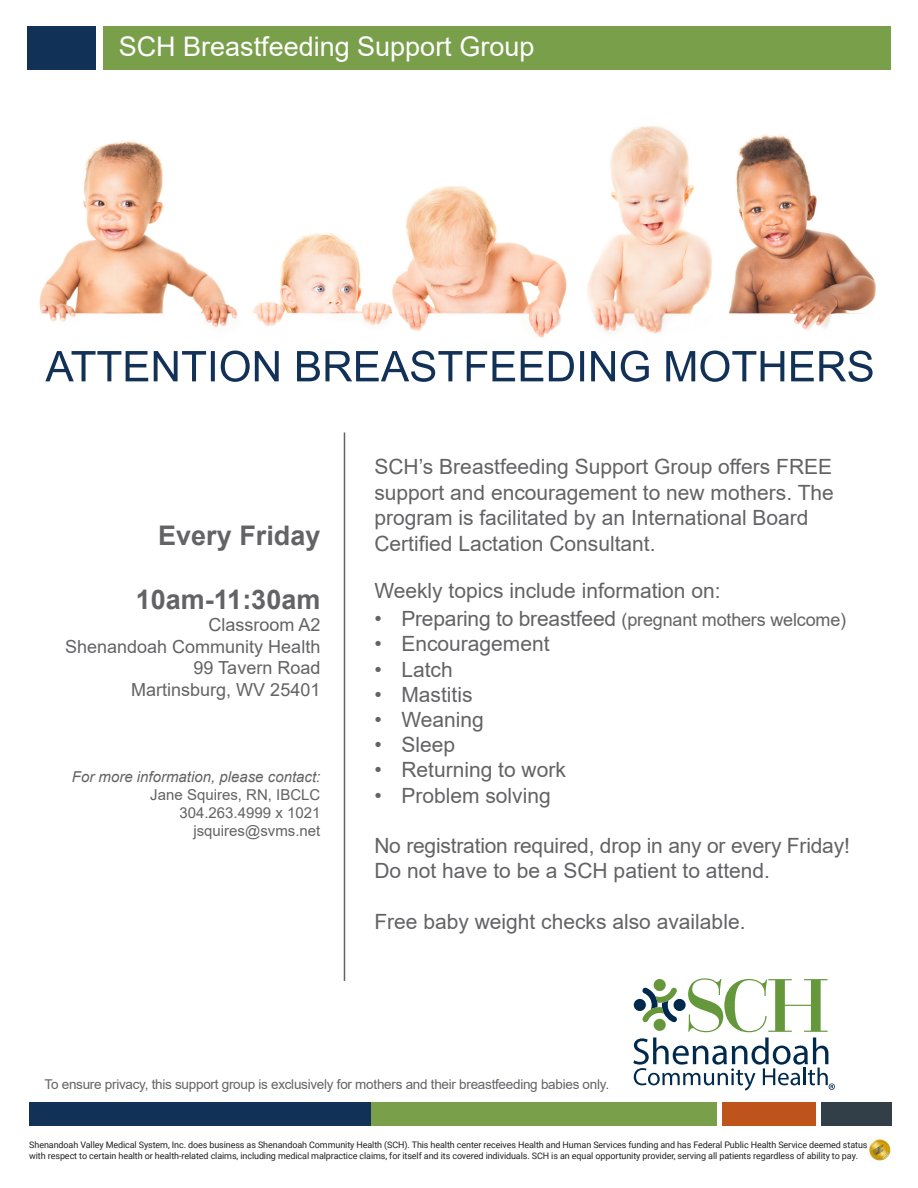
<style>
.page{position:relative;width:918px;height:1188px;background:#fff}
.page>*{position:absolute;margin:0;border:0;box-sizing:border-box;transform-origin:0 0}
.t1{font:27px "Arial";color:#fff}
.t2{font:700 27px "Arial";color:#636366}
.t3{font:21px/25.3px "Arial";color:#636366;text-align:justify}
.t4{font:18px "Arial";color:#636366}
.t5{font:15px "Arial";color:#636366}
.t6{font:italic 15px "Arial";color:#636366}
.t7{font:13.5px "Arial";letter-spacing:-.02em;color:#636366}
.Top_Right_Address{font:9px/10.5px "Roboto";letter-spacing:-.01em;color:#231f20}
.s1{font-size:21px}
</style>
<div class="page">
<img style="left:869px;top:1139px;width:22px;height:22px">
<div style="left:104px;top:26px;width:787px;height:43px;background:#799f4b"></div>
<div style="left:27px;top:26px;width:68px;height:43px;background:#123157"></div>
<svg style="left:633px;top:978px;width:202px;height:113px"></svg>
<div style="left:29px;top:1102px;width:346px;height:24px;background:#123157"></div>
<div style="left:371px;top:1102px;width:346px;height:24px;background:#799f4b"></div>
<div style="left:722px;top:1102px;width:94px;height:24px;background:#be531c"></div>
<div style="left:821px;top:1102px;width:71px;height:24px;background:#333f48"></div>
<img style="left:39px;top:126px;width:837px;height:324px">
<hr style="left:344px;top:432px;width:1px;height:549px;background:#636366">
<svg style="left:45px;top:351px;width:828px;height:31px"></svg>
<p class="t1" style="left:119px;top:28px;width:417px">SCH Breastfeeding Support Group</p>
<p class="t2" style="left:158px;top:516px;width:164px">Every Friday</p>
<p class="t2" style="left:136px;top:581px;width:186px">10am-11:30am</p>
<p class="t4" style="left:208px;top:612px;width:114px">Classroom A2</p>
<p class="t4" style="left:65px;top:634px;width:257px">Shenandoah Community Health</p>
<p class="t4" style="left:194px;top:656px;width:128px">99 Tavern Road</p>
<p class="t4" style="left:131px;top:677px;width:191px">Martinsburg, WV 25401</p>
<p class="t6" style="left:72px;top:767px;width:250px">For more information, please contact:</p>
<p class="t5" style="left:150px;top:785px;width:172px">Jane Squires, RN, IBCLC</p>
<p class="t5" style="left:179px;top:803px;width:142px">304.263.4999 x 1021</p>
<p class="t5" style="left:193px;top:821px;width:128px">jsquires@svms.net</p>
<p class="t3" style="left:374px;top:454px;width:461px">SCH’s Breastfeeding Support Group offers FREE support and encouragement to new mothers. The program is facilitated by an International Board</p>
<p class="t3" style="left:374px;top:530px;width:283px">Certified Lactation Consultant.</p>
<p class="t3" style="left:374px;top:578px;width:348px">Weekly topics include information on:</p>
<p class="t4" style="left:374px;top:607px;width:473px"><span class="s1">• Preparing to breastfeed</span> (pregnant mothers welcome)</p>
<p class="t3" style="left:374px;top:631px;width:177px">• Encouragement</p>
<p class="t3" style="left:374px;top:656px;width:80px">• Latch</p>
<p class="t3" style="left:374px;top:682px;width:100px">• Mastitis</p>
<p class="t3" style="left:374px;top:707px;width:111px">• Weaning</p>
<p class="t3" style="left:374px;top:732px;width:82px">• Sleep</p>
<p class="t3" style="left:374px;top:757px;width:193px">• Returning to work</p>
<p class="t3" style="left:374px;top:782px;width:178px">• Problem solving</p>
<p class="t3" style="left:374px;top:833px;width:477px">No registration required, drop in any or every Friday!<br>Do not have to be a SCH patient to attend.</p>
<p class="t3" style="left:374px;top:908px;width:373px">Free baby weight checks also available.</p>
<p class="t7" style="left:45px;top:1075px;width:566px">To ensure privacy, this support group is exclusively for mothers and their breastfeeding babies only.</p>
<p class="Top_Right_Address" style="left:29px;top:1139px;width:840px">Shenandoah Valley Medical System, Inc. does business as Shenandoah Community Health (SCH). This health center receives Health and Human Services funding and has Federal Public Health Service deemed status with respect to certain health or health-related claims, including medical malpractice claims, for itself and its covered individuals. SCH is an equal opportunity provider, serving all patients regardless of ability to pay.</p>
</div>
